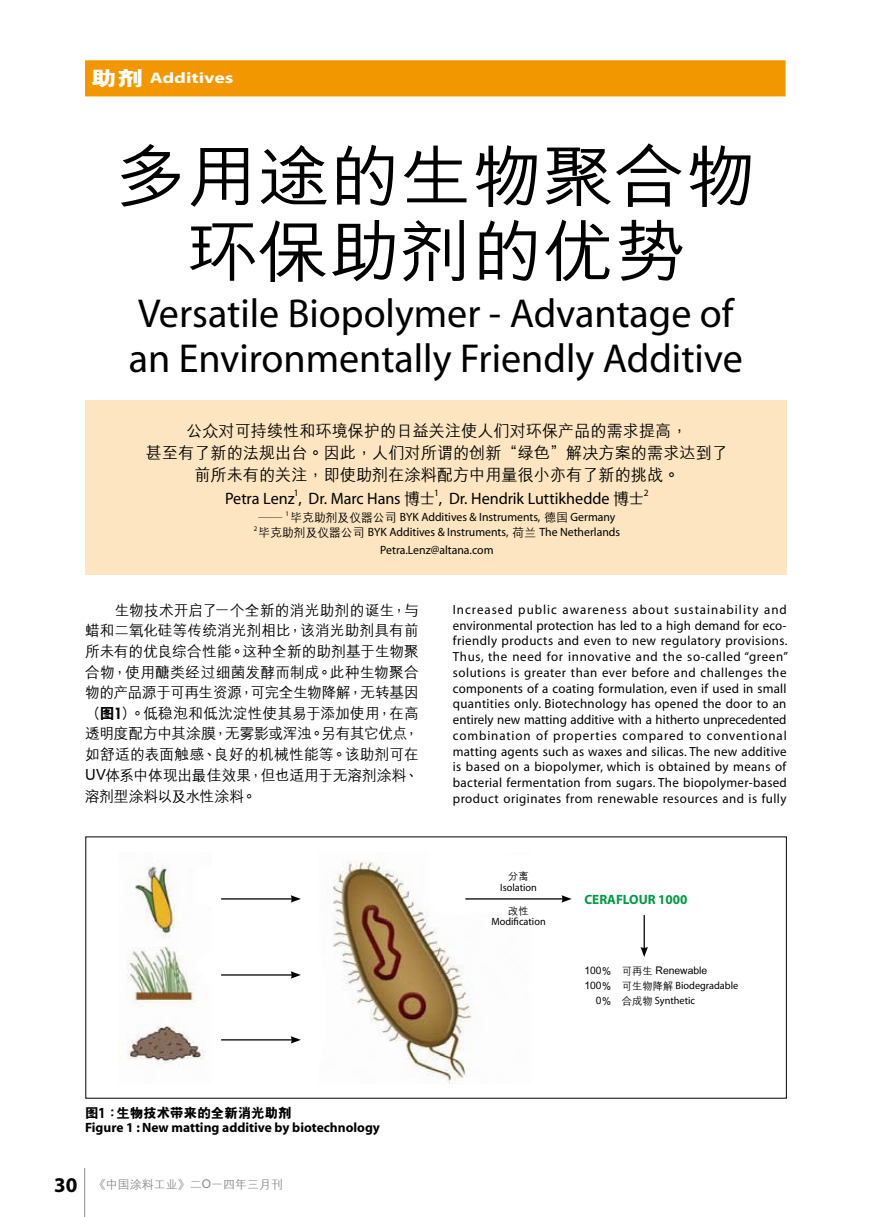
<style>
.page{position:relative;width:893px;height:1217px;background:#fff}
.page>*{position:absolute;margin:0;border:0;box-sizing:border-box;transform-origin:0 0}
.t1{font:500 67.5px/75px "M Hei GB5";color:#000;text-align:center;scale:1.06 1}
.t2{font:40.5px/45px "Myriad";color:#000}
.t3{font:500 16.5px/21.8px "M Hei GB5";color:#000;text-align:center}
.t4{font:16.5px "Myriad";color:#000}
.t5{font:700 15.3px "Myriad";color:#fff;scale:1.29 1}
.t6{font:500 15px/20.7px "M Hei GB5";color:#000;text-align:justify}
.t7{font:700 13.5px "Myriad";color:#000}
.t8{font:800 13.5px "M Hei GB5";color:#000}
.t9{font:700 13.5px "Myriad";color:#094}
.t10{font:13.2px/15.8px "Myriad";letter-spacing:.03em;color:#000}
.t11{font:12px/17.2px "Myriad";color:#000;text-align:center}
.t12{font:500 12px "M Hei GB5";color:#898989}
.t13{font:500 12px "M Hei GB5";color:#000;scale:2 1}
.t14{font:10.5px/15px "Myriad";color:#000}
.t15{font:500 10.5px "M Hei GB5";color:#000}
.t16{font:9.6px "Myriad";color:#000}
.t17{font:7.05px "Myriad";color:#000}
.s1{font-family:"M Hei GB5";font-weight:800;font-size:20.4px}
.s2{font-family:"M Hei GB5";font-weight:500}
.s3{font-weight:800}
.s4{font-family:"Futura";font-weight:800}
.s5{font-family:"Myriad";font-weight:700;font-size:15.6px}
.s6{font-family:"Myriad";font-weight:700;font-size:21px;color:#000}
</style>
<div class="page">
<hr style="left:84px;top:1167px;width:1px;height:49px;background:#898989">
<div style="left:85px;top:60px;width:701px;height:36px;background:#f39700;border:2px solid #f39700"></div>
<div style="left:85px;top:400px;width:702px;height:175px;background:#fce5c0"></div>
<img style="left:127px;top:866px;width:78px;height:200px">
<img style="left:329px;top:861px;width:202px;height:222px">
<hr style="left:465px;top:898px;width:99px;height:1px;background:#000">
<svg style="left:561px;top:895px;width:11px;height:7px"></svg>
<hr style="left:221px;top:898px;width:72px;height:1px;background:#000">
<svg style="left:291px;top:895px;width:10px;height:7px"></svg>
<hr style="left:221px;top:974px;width:72px;height:1px;background:#000">
<svg style="left:291px;top:971px;width:10px;height:7px"></svg>
<hr style="left:221px;top:1038px;width:72px;height:2px;background:#000">
<svg style="left:291px;top:1036px;width:10px;height:7px"></svg>
<hr style="left:644px;top:914px;width:1px;height:34px;background:#000">
<svg style="left:640px;top:946px;width:8px;height:10px"></svg>
<p class="t5" style="left:91px;top:70px;width:112px"><span class="s1">助劑</span> Additives</p>
<h1 class="t1" style="left:115px;top:139px;width:606px">多用途的生物聚合物環保助劑的優勢</h1>
<h2 class="t2" style="left:129px;top:293px;width:615px">Versatile Biopolymer - Advantage of an Environmentally Friendly Additive</h2>
<p class="t3" style="left:146px;top:420px;width:584px">公眾對可持續性和環境保護的日益關註使人們對環保產品的需求提高，<br>甚至有了新的法規出臺。因此，人們對所謂的創新“綠色”解決方案的需求達到了前所未有的關註，即使助劑在塗料配方中用量很小亦有了新的挑戰。</p>
<p class="t4" style="left:225px;top:490px;width:421px">Petra Lenz , Dr. Marc Hans <span class="s2">博士</span> , Dr. Hendrik Luttikhedde <span class="s2">博士</span></p>
<p class="t16" style="left:294px;top:488px;width:6px">1</p>
<p class="t16" style="left:434px;top:488px;width:6px">1</p>
<p class="t16" style="left:644px;top:488px;width:6px">2</p>
<p class="t17" style="left:286px;top:510px;width:5px">1</p>
<p class="t11" style="left:291px;top:509px;width:326px"><span class="s2">畢克助劑及儀器公司</span> BYK Additives &amp; Instruments, <span class="s2">德國</span> Germany</p>
<p class="t13" style="left:258px;top:511px;width:13px">—</p>
<p class="t17" style="left:254px;top:525px;width:5px">2</p>
<p class="t11" style="left:259px;top:524px;width:363px"><span class="s2">畢克助劑及儀器公司</span> BYK Additives &amp; Instruments, <span class="s2">荷蘭</span> The Netherlands<br>Petra.Lenz@altana.com</p>
<p class="t6" style="left:85px;top:600px;width:335px;text-indent:30px">生物技術開啟了一個全新的消光助劑的誕生，與蠟和二氧化硅等傳統消光劑相比，該消光助劑具有前所未有的優良綜合性能。這種全新的助劑基於生物聚合物，使用醣類經過細菌發酵而制成。此種生物聚合物的產品源於可再生資源，可完全生物降解，無轉基因（<span class="s3">圖</span><span class="s4">1</span>）。低穩泡和低沈澱性使其易於添加使用，在高透明度配方中其塗膜，無霧影或渾濁。另有其它優點，如舒適的表面觸感、良好的機械性能等。該助劑可在UV體系中體現出最佳效果，但也適用於無溶劑塗料、溶劑型塗料以及水性塗料。</p>
<p class="t10" style="left:453px;top:602px;width:337px">Increased public awareness about sustainability and environmental protection has led to a high demand for eco&shy;friendly products and even to new regulatory provisions.<br>Thus, the need for innovative and the so-called “green” solutions is greater than ever before and challenges the components of a coating formulation, even if used in small quantities only. Biotechnology has opened the door to an entirely new matting additive with a hitherto unprecedented combination of properties compared to conventional matting agents such as waxes and silicas. The new additive is based on a biopolymer, which is obtained by means of bacterial fermentation from sugars. The biopolymer-based product originates from renewable resources and is fully</p>
<p class="t8" style="left:85px;top:1106px;width:208px">圖<span class="s5">1</span>：生物技術帶來的全新消光助劑</p>
<p class="t7" style="left:85px;top:1119px;width:296px">Figure 1 : New matting additive by biotechnology</p>
<p class="t12" style="left:54px;top:1177px;width:230px"><span class="s6">30</span> 《中國塗料工業》二O一四年三月刊</p>
<p class="t15" style="left:508px;top:871px;width:22px">分离</p>
<p class="t14" style="left:500px;top:879px;width:38px">Isolation</p>
<p class="t15" style="left:508px;top:905px;width:22px">改性</p>
<p class="t14" style="left:491px;top:914px;width:56px">Modification</p>
<p class="t9" style="left:584px;top:892px;width:105px">CERAFLOUR 1000</p>
<p class="t15" style="left:584px;top:965px;width:124px">100％ 可再生 Renewable</p>
<p class="t14" style="left:596px;top:978px;width:144px;text-indent:-11px"><span class="s2">100％ 可生物降解</span> Biodegradable<br><span class="s2">0％ 合成物</span> Synthetic</p>
</div>
